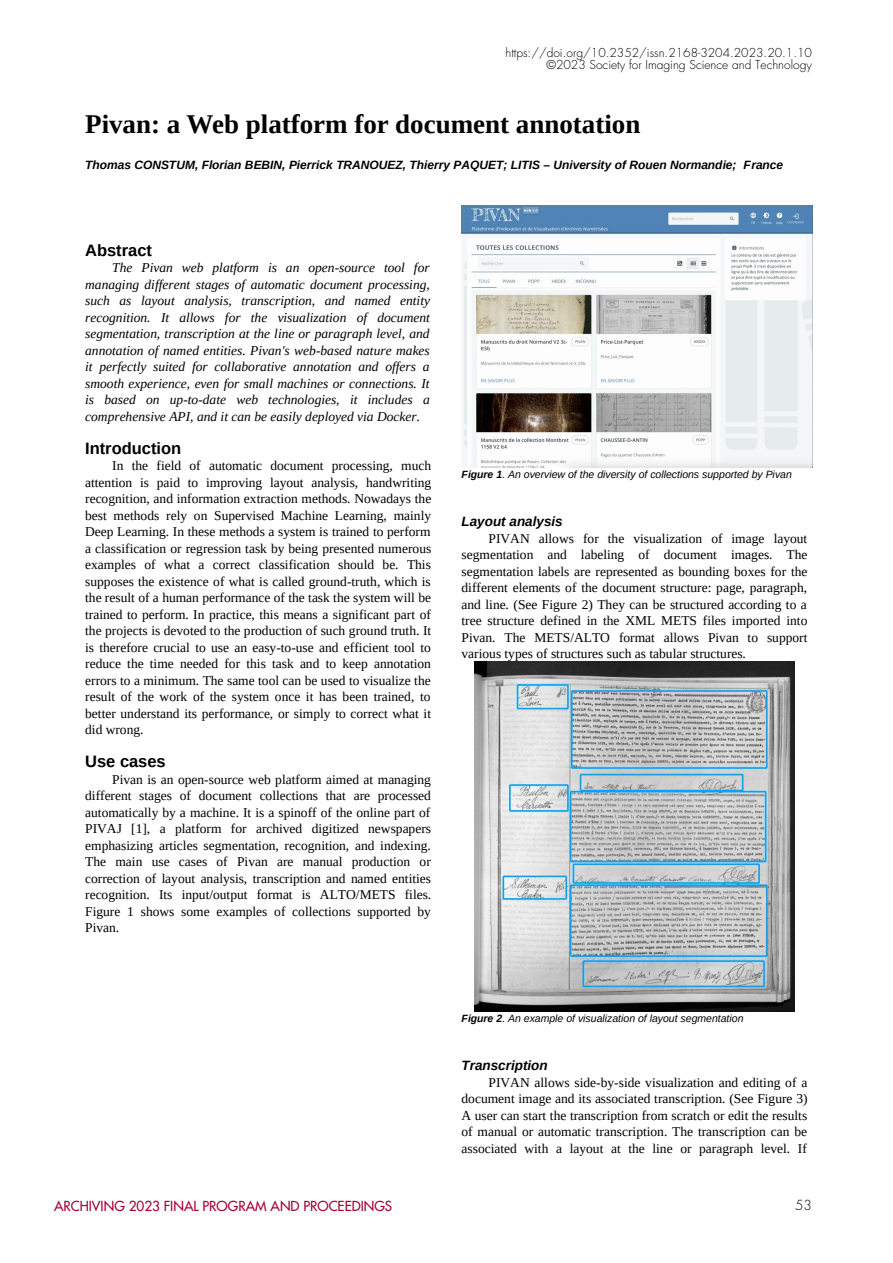
<style>
.page{position:relative;width:893px;height:1263px;background:#fff}
.page>*{position:absolute;margin:0;border:0;box-sizing:border-box;transform-origin:0 0}
.t1{font:700 27px "Liberation Serif";color:#000}
.t2{font:700 16.5px "Liberation Sans";color:#000}
.t3{font:13.5px/16.5px "Liberation Serif";color:#000;text-align:justify}
.t4{font:italic 13.5px/16.5px "Liberation Serif";color:#000;text-align:justify}
.t5{font:500 13.5px "Futura Std";color:#a60033}
.t6{font:italic 700 13.5px "Liberation Sans";color:#000}
.t7{font:300 13.5px "Futura Std";color:#000}
.t8{font:italic 700 12px "Liberation Sans";color:#000}
.t9{font:300 12px/12px "Futura Std";color:#000;text-align:right}
.t10{font:italic 10.5px "Liberation Sans";color:#000}
.s1{font-weight:700}
</style>
<div class="page">
<img style="left:461px;top:205px;width:351px;height:263px">
<img style="left:475px;top:662px;width:320px;height:350px">
<p class="t9" style="left:505px;top:47px;width:308px">https://doi.org/10.2352/issn.2168-3204.2023.20.1.10 ©2023 Society for Imaging Science and Technology</p>
<p class="t1" style="left:85px;top:106px;width:557px">Pivan: a Web platform for document annotation</p>
<p class="t8" style="left:85px;top:157px;width:700px">Thomas CONSTUM, Florian BEBIN, Pierrick TRANOUEZ, Thierry PAQUET; LITIS – University of Rouen Normandie; France</p>
<p class="t2" style="left:85px;top:240px;width:68px">Abstract</p>
<p class="t4" style="left:85px;top:259px;width:346px;text-indent:27px">The Pivan web platform is an open-source tool for managing different stages of automatic document processing, such as layout analysis, transcription, and named entity recognition. It allows for the visualization of document segmentation, transcription at the line or paragraph level, and annotation of named entities. Pivan's web-based nature makes it perfectly suited for collaborative annotation and offers a smooth experience, even for small machines or connections. It is based on up-to-date web technologies, it includes a comprehensive API, and it can be easily deployed via Docker.</p>
<p class="t2" style="left:85px;top:438px;width:98px">Introduction</p>
<p class="t3" style="left:85px;top:460px;width:348px;text-indent:27px">In the field of automatic document processing, much attention is paid to improving layout analysis, handwriting recognition, and information extraction methods. Nowadays the best methods rely on Supervised Machine Learning, mainly Deep Learning. In these methods a system is trained to perform a classification or regression task by being presented numerous examples of what a correct classification should be. This supposes the existence of what is called ground-truth, which is the result of a human performance of the task the system will be trained to perform. In practice, this means a significant part of the projects is devoted to the production of such ground truth. It is therefore crucial to use an easy-to-use and efficient tool to reduce the time needed for this task and to keep annotation errors to a minimum. The same tool can be used to visualize the result of the work of the system once it has been trained, to better understand its performance, or simply to correct what it did wrong.</p>
<p class="t2" style="left:85px;top:752px;width:82px">Use cases</p>
<p class="t3" style="left:85px;top:773px;width:348px;text-indent:27px">Pivan is an open-source web platform aimed at managing different stages of document collections that are processed automatically by a machine. It is a spinoff of the online part of PIVAJ [1], a platform for archived digitized newspapers emphasizing articles segmentation, recognition, and indexing.<br>The main use cases of Pivan are manual production or correction of layout analysis, transcription and named entities recognition. Its input/output format is ALTO/METS files.<br>Figure 1 shows some examples of collections supported by Pivan.</p>
<p class="t10" style="left:462px;top:468px;width:332px"><span class="s1">Figure 1</span>. An overview of the diversity of collections supported by Pivan</p>
<p class="t6" style="left:462px;top:512px;width:103px">Layout analysis</p>
<p class="t3" style="left:489px;top:532px;width:320px">PIVAN allows for the visualization of image layout</p>
<p class="t3" style="left:462px;top:549px;width:348px">segmentation and labeling of document images. The</p>
<p class="t3" style="left:462px;top:565px;width:347px">segmentation labels are represented as bounding boxes for the</p>
<p class="t3" style="left:462px;top:582px;width:347px">different elements of the document structure: page, paragraph,</p>
<p class="t3" style="left:462px;top:598px;width:347px">and line. (See Figure 2) They can be structured according to a</p>
<p class="t3" style="left:462px;top:615px;width:347px">tree structure defined in the XML METS files imported into</p>
<p class="t3" style="left:462px;top:631px;width:347px">Pivan. The METS/ALTO format allows Pivan to support</p>
<p class="t3" style="left:462px;top:648px;width:286px">various types of structures such as tabular structures.</p>
<p class="t10" style="left:462px;top:1011px;width:283px"><span class="s1">Figure 2</span>. An example of visualization of layout segmentation</p>
<p class="t6" style="left:462px;top:1056px;width:88px">Transcription</p>
<p class="t3" style="left:489px;top:1076px;width:320px">PIVAN allows side-by-side visualization and editing of a</p>
<p class="t3" style="left:462px;top:1092px;width:347px">document image and its associated transcription. (See Figure 3)</p>
<p class="t3" style="left:462px;top:1109px;width:347px">A user can start the transcription from scratch or edit the results</p>
<p class="t3" style="left:462px;top:1125px;width:347px">of manual or automatic transcription. The transcription can be</p>
<p class="t3" style="left:462px;top:1142px;width:347px">associated with a layout at the line or paragraph level. If</p>
<p class="t5" style="left:54px;top:1197px;width:340px">ARCHIVING 2023 FINAL PROGRAM AND PROCEEDINGS</p>
<p class="t7" style="left:795px;top:1197px;width:18px">53</p>
</div>
